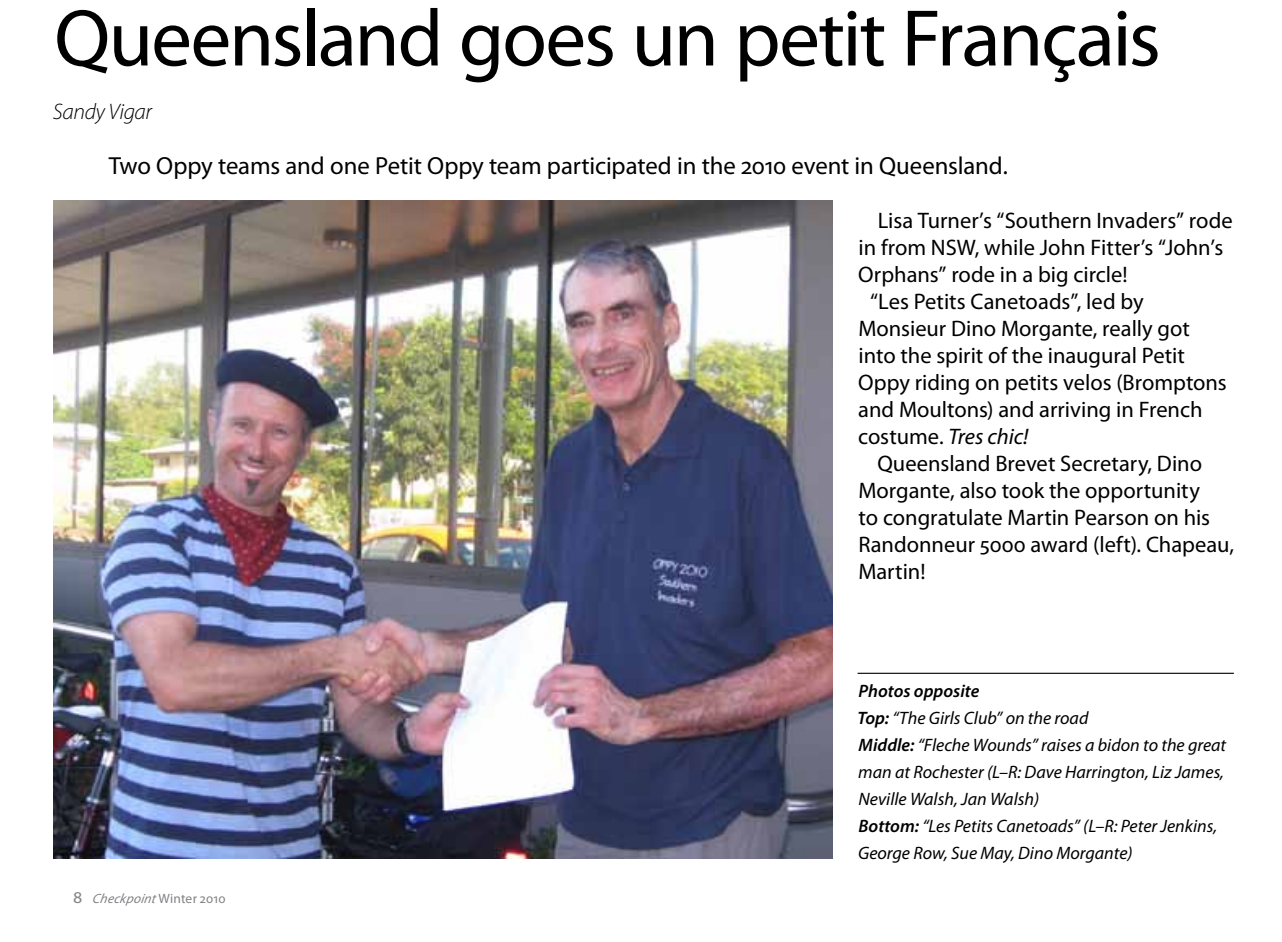
<style>
.page{position:relative;width:1282px;height:942px;background:#fff}
.page>*{position:absolute;margin:0;border:0;box-sizing:border-box;transform-origin:0 0}
._4-Headline{font:81px "Myriad Pro";letter-spacing:-.025em;color:#000}
._9-Blurb{font:24.75px "Myriad Pro";letter-spacing:-.005em;color:#000}
._1-Body{font:22.5px/27px "Myriad Pro";color:#000}
._8-Byline{font:italic 300 22.5px "Myriad Pro";letter-spacing:-.015em;color:#000}
._18-Caption__above_o{font:italic 18px/27px "Myriad Pro";color:#000}
.t1{font:italic 13.5px "Myriad Pro";color:#808285}
.s1{font-style:italic}
.s2{font-style:normal;font-size:18px}
.s3{font-style:normal}
.s4{font-weight:600}
</style>
<div class="page">
<img style="left:54px;top:200px;width:778px;height:659px">
<hr style="left:858px;top:673px;width:376px;height:1px;background:#000">
<p class="_4-Headline" style="left:54px;top:-12px;width:1108px">Queensland goes un petit Français</p>
<p class="_8-Byline" style="left:53px;top:98px;width:101px">Sandy Vigar</p>
<p class="_9-Blurb" style="left:109px;top:150px;width:900px">Two Oppy teams and one Petit Oppy team participated in the 2010 event in Queensland.</p>
<p class="_1-Body" style="left:858px;top:206px;width:376px;text-indent:19px">Lisa Turner’s “Southern Invaders” rode in from NSW, while John Fitter’s “John’s<br>Orphans” rode in a big circle!</p>
<p class="_1-Body" style="left:858px;top:287px;width:370px;text-indent:12px">“Les Petits Canetoads”, led by Monsieur Dino Morgante, really got into the spirit of the inaugural Petit Oppy riding on petits velos (Bromptons and Moultons) and arriving in French costume. <span class="s1">Tres chic!</span></p>
<p class="_1-Body" style="left:858px;top:449px;width:377px;text-indent:19px">Queensland Brevet Secretary, Dino<br>Morgante, also took the opportunity<br>to congratulate Martin Pearson on his<br>Randonneur 5000 award (left). Chapeau,<br>Martin!</p>
<p class="t1" style="left:73px;top:890px;width:154px"><span class="s2">8</span> Checkpoint<span class="s3">Winter 2010</span></p>
<p class="_18-Caption__above_o" style="left:857px;top:677px;width:370px"><span class="s4">Photos opposite<br>Top:</span> “The Girls Club” on the road<br><span class="s4">Middle:</span> “Fleche Wounds” raises a bidon to the great man at Rochester (L–R: Dave Harrington, Liz James, Neville Walsh, Jan Walsh)<br><span class="s4">Bottom:</span> “Les Petits Canetoads” (L–R: Peter Jenkins, George Row, Sue May, Dino Morgante)</p>
</div>
